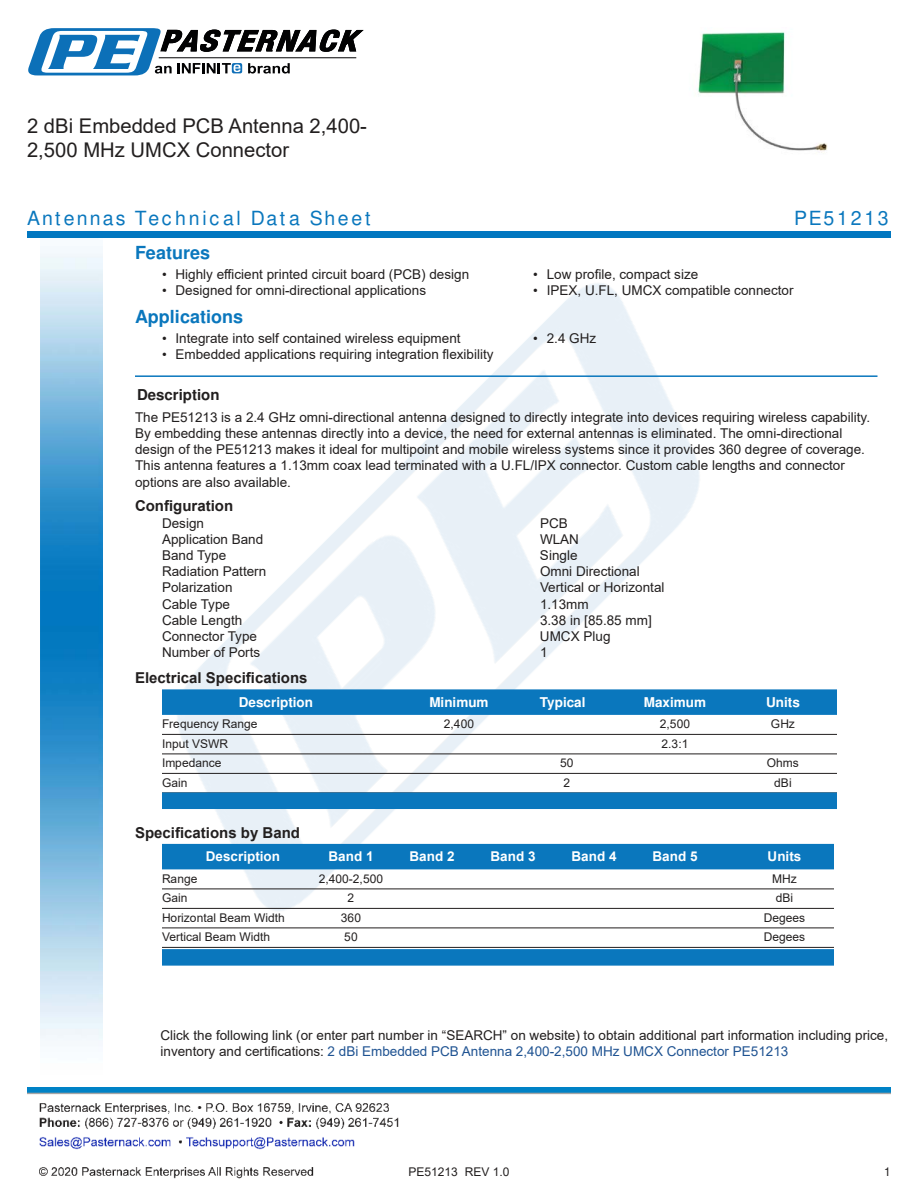
<style>
.page{position:relative;width:918px;height:1188px;background:#fff}
.page>*{position:absolute;margin:0;border:0;box-sizing:border-box;transform-origin:0 0}
.t1{font:20.25px/24.3px "Arial";color:#221f1f}
.t2{font:900 19.5px "Arial";letter-spacing:.14em;color:#0a77bd}
.t3{font:700 18px "Arial";color:#0a77bd}
.t4{font:700 15px "Arial";color:#221f1f}
.t5{font:13.5px/16.2px "Arial";color:#221f1f}
.t6{font:700 13.5px "Arial";color:#fff}
.t7{font:12px "Arial";color:#221f1f}
.s1{color:#1f5392}
</style>
<div class="page">
<img style="left:102px;top:246px;width:719px;height:724px">
<img style="left:40px;top:237px;width:62px;height:804px">
<img style="left:39px;top:1103px;width:360px;height:76px">
<img style="left:27px;top:1088px;width:864px;height:7px">
<div style="left:27px;top:231px;width:864px;height:6px;background:#0177c0"></div>
<svg style="left:28px;top:28px;width:336px;height:47px"></svg>
<hr style="left:135px;top:375px;width:743px;height:2px;background:#0a77bd">
<div style="left:162px;top:689px;width:675px;height:26px;background:#0a77bd"></div>
<hr style="left:162px;top:734px;width:675px;height:1px;background:#221f1f">
<hr style="left:162px;top:754px;width:675px;height:1px;background:#221f1f">
<hr style="left:162px;top:773px;width:675px;height:1px;background:#221f1f">
<div style="left:162px;top:793px;width:675px;height:16px;background:#0a77bd"></div>
<div style="left:162px;top:844px;width:672px;height:25px;background:#0a77bd"></div>
<hr style="left:162px;top:889px;width:672px;height:1px;background:#221f1f">
<hr style="left:162px;top:908px;width:672px;height:1px;background:#221f1f">
<hr style="left:162px;top:928px;width:672px;height:1px;background:#221f1f">
<hr style="left:162px;top:947px;width:672px;height:1px;background:#221f1f">
<div style="left:162px;top:949px;width:672px;height:17px;background:#0a77bd"></div>
<img style="left:697px;top:32px;width:131px;height:121px">
<h1 class="t1" style="left:27px;top:114px;width:341px">2 dBi Embedded PCB Antenna 2,400-<br>2,500 MHz UMCX Connector</h1>
<h2 class="t2" style="left:27px;top:207px;width:345px">Antennas Technical Data Sheet</h2>
<h2 class="t2" style="left:794px;top:207px;width:96px">PE51213</h2>
<h3 class="t3" style="left:135px;top:246px;width:77px">Features</h3>
<p class="t5" style="left:162px;top:266px;width:309px">• Highly e昀케cient printed circuit board (PCB) design</p>
<p class="t5" style="left:162px;top:282px;width:266px">• Designed for omni-directional applications</p>
<h3 class="t3" style="left:135px;top:310px;width:110px">Applications</h3>
<p class="t5" style="left:162px;top:330px;width:300px">• Integrate into self contained wireless equipment</p>
<p class="t5" style="left:162px;top:346px;width:333px">• Embedded applications requiring integration 昀氀exibility</p>
<p class="t5" style="left:533px;top:266px;width:167px">• Low pro昀椀le, compact size</p>
<p class="t5" style="left:533px;top:282px;width:262px">• IPEX, U.FL, UMCX compatible connector</p>
<p class="t5" style="left:533px;top:330px;width:65px">• 2.4 GHz</p>
<p class="t4" style="left:137px;top:389px;width:84px">Description</p>
<p class="t5" style="left:135px;top:409px;width:737px">The PE51213 is a 2.4 GHz omni-directional antenna designed to directly integrate into devices requiring wireless capability.<br>By embedding these antennas directly into a device, the need for external antennas is eliminated. The omni-directional design of the PE51213 makes it ideal for multipoint and mobile wireless systems since it provides 360 degree of coverage.<br>This antenna features a 1.13mm coax lead terminated with a U.FL/IPX connector. Custom cable lengths and connector options are also available.</p>
<p class="t4" style="left:135px;top:496px;width:100px">Con昀椀guration</p>
<p class="t5" style="left:162px;top:515px;width:44px">Design</p>
<p class="t5" style="left:540px;top:515px;width:29px">PCB</p>
<p class="t5" style="left:162px;top:531px;width:103px">Application Band</p>
<p class="t5" style="left:540px;top:531px;width:41px">WLAN</p>
<p class="t5" style="left:162px;top:547px;width:66px">Band Type</p>
<p class="t5" style="left:540px;top:547px;width:39px">Single</p>
<p class="t5" style="left:162px;top:563px;width:106px">Radiation Pattern</p>
<p class="t5" style="left:540px;top:563px;width:101px">Omni Directional</p>
<p class="t5" style="left:162px;top:579px;width:72px">Polarization</p>
<p class="t5" style="left:540px;top:579px;width:126px">Vertical or Horizontal</p>
<p class="t5" style="left:162px;top:596px;width:70px">Cable Type</p>
<p class="t5" style="left:540px;top:596px;width:50px">1.13mm</p>
<p class="t5" style="left:162px;top:612px;width:82px">Cable Length</p>
<p class="t5" style="left:540px;top:612px;width:113px">3.38 in [85.85 mm]</p>
<p class="t5" style="left:162px;top:628px;width:97px">Connector Type</p>
<p class="t5" style="left:540px;top:628px;width:72px">UMCX Plug</p>
<p class="t5" style="left:162px;top:644px;width:100px">Number of Ports</p>
<p class="t5" style="left:540px;top:644px;width:9px">1</p>
<p class="t4" style="left:135px;top:668px;width:174px">Electrical Speci昀椀cations</p>
<p class="t6" style="left:239px;top:697px;width:76px">Description</p>
<p class="t6" style="left:429px;top:697px;width:61px">Minimum</p>
<p class="t6" style="left:540px;top:697px;width:47px">Typical</p>
<p class="t6" style="left:644px;top:697px;width:64px">Maximum</p>
<p class="t6" style="left:766px;top:697px;width:35px">Units</p>
<p class="t7" style="left:162px;top:716px;width:97px">Frequency Range</p>
<p class="t7" style="left:444px;top:716px;width:32px">2,400</p>
<p class="t7" style="left:660px;top:716px;width:32px">2,500</p>
<p class="t7" style="left:771px;top:716px;width:25px">GHz</p>
<p class="t7" style="left:162px;top:735px;width:68px">Input VSWR</p>
<p class="t7" style="left:662px;top:735px;width:28px">2.3:1</p>
<p class="t7" style="left:162px;top:755px;width:61px">Impedance</p>
<p class="t7" style="left:560px;top:755px;width:15px">50</p>
<p class="t7" style="left:767px;top:755px;width:34px">Ohms</p>
<p class="t7" style="left:162px;top:774px;width:27px">Gain</p>
<p class="t7" style="left:564px;top:774px;width:8px">2</p>
<p class="t7" style="left:774px;top:774px;width:19px">dBi</p>
<p class="t4" style="left:135px;top:822px;width:167px">Speci昀椀cations by Band</p>
<p class="t6" style="left:206px;top:847px;width:76px">Description</p>
<p class="t6" style="left:329px;top:847px;width:47px">Band 1</p>
<p class="t6" style="left:410px;top:847px;width:47px">Band 2</p>
<p class="t6" style="left:491px;top:847px;width:47px">Band 3</p>
<p class="t6" style="left:572px;top:847px;width:47px">Band 4</p>
<p class="t6" style="left:653px;top:847px;width:47px">Band 5</p>
<p class="t6" style="left:768px;top:847px;width:35px">Units</p>
<p class="t7" style="left:162px;top:870px;width:37px">Range</p>
<p class="t7" style="left:319px;top:870px;width:66px">2,400-2,500</p>
<p class="t7" style="left:772px;top:870px;width:26px">MHz</p>
<p class="t7" style="left:162px;top:890px;width:27px">Gain</p>
<p class="t7" style="left:348px;top:890px;width:8px">2</p>
<p class="t7" style="left:776px;top:890px;width:19px">dBi</p>
<p class="t7" style="left:162px;top:909px;width:124px">Horizontal Beam Width</p>
<p class="t7" style="left:341px;top:909px;width:22px">360</p>
<p class="t7" style="left:764px;top:909px;width:43px">Degees</p>
<p class="t7" style="left:162px;top:929px;width:110px">Vertical Beam Width</p>
<p class="t7" style="left:344px;top:929px;width:15px">50</p>
<p class="t7" style="left:764px;top:929px;width:43px">Degees</p>
<p class="t5" style="left:160px;top:1027px;width:729px">Click the following link (or enter part number in “SEARCH” on website) to obtain additional part information including price, inventory and certi昀椀cations: <span class="s1">2 dBi Embedded PCB Antenna 2,400-2,500 MHz UMCX Connector PE51213</span></p>
<p class="t7" style="left:409px;top:1163px;width:102px">PE51213 REV 1.0</p>
<p class="t7" style="left:884px;top:1165px;width:8px">1</p>
</div>
